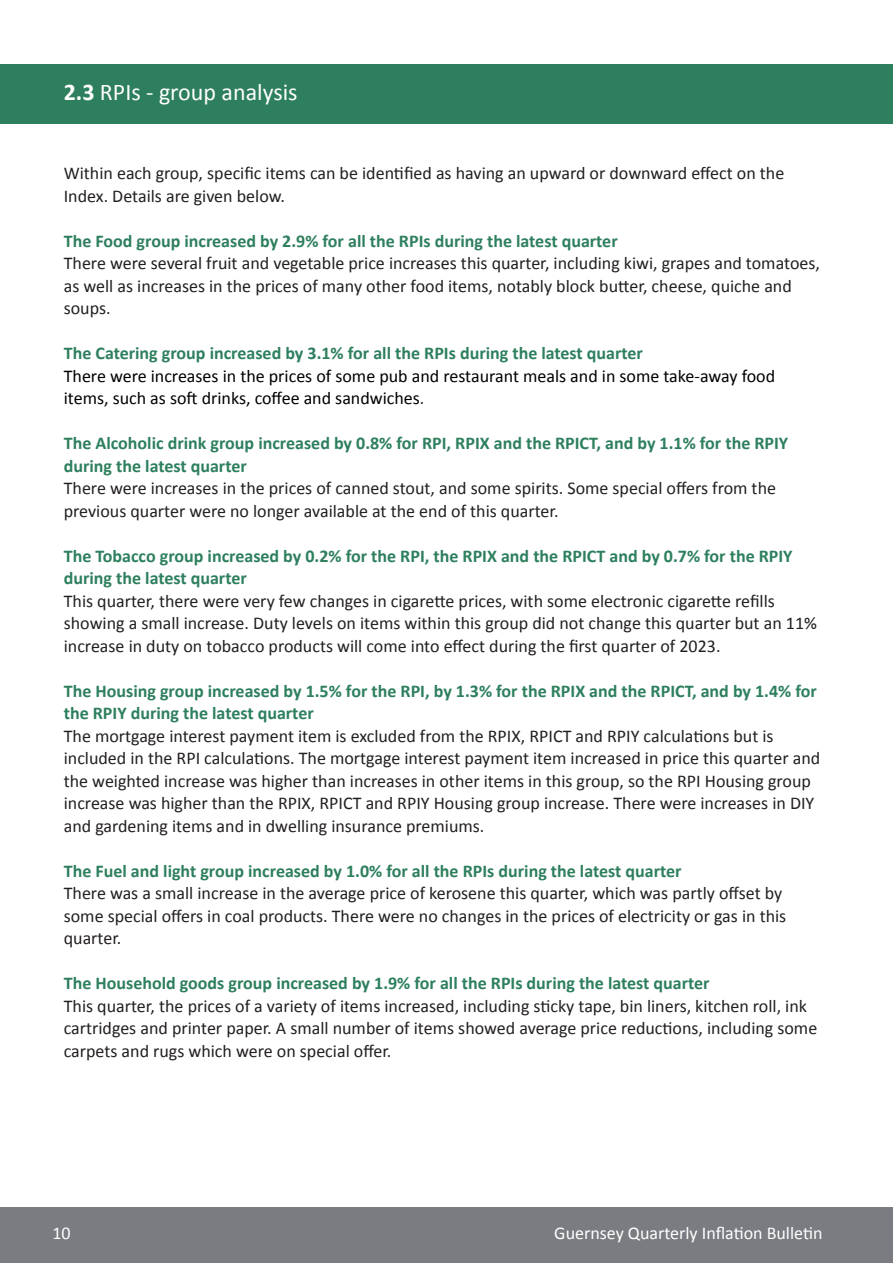
<style>
.page{position:relative;width:893px;height:1263px;background:#fff}
.page>*{position:absolute;margin:0;border:0;box-sizing:border-box;transform-origin:0 0}
.Heading_One{font:24px "Calibri";color:#fff}
.Table_Figure_heading{font:18px/22.5px "Calibri";color:#231f20}
.Table_Figure_heading-2{font:700 18px/22.5px "Calibri";color:#2d7f5d}
.Table_Figure_heading-3{font:18px/22.5px "Calibri";color:#000}
.t1{font:18px "Calibri";color:#fff}
.s1{font-weight:700}
.s2{color:#231f20}
</style>
<div class="page">
<div style="left:0;top:1208px;width:893px;height:55px;background:#7a7c81"></div>
<div style="left:0;top:64px;width:893px;height:59px;background:#2d7f5d"></div>
<p class="Heading_One" style="left:64px;top:75px;width:235px"><span class="s1">2.3</span> RPIs - group analysis</p>
<p class="Table_Figure_heading" style="left:64px;top:162px;width:722px">Within each group, specific items can be identified as having an upward or downward effect on the<br>Index. Details are given below.</p>
<p class="Table_Figure_heading-2" style="left:64px;top:229px;width:555px">The Food group increased by 2.9% for all the RPIs during the latest quarter</p>
<p class="Table_Figure_heading" style="left:64px;top:252px;width:758px">There were several fruit and vegetable price increases this quarter, including kiwi, grapes and tomatoes, as well as increases in the prices of many other food items, notably block butter, cheese, quiche and soups.</p>
<p class="Table_Figure_heading-2" style="left:64px;top:341px;width:581px">The Catering group increased by 3.1% for all the RPIs during the latest quarter</p>
<p class="Table_Figure_heading-3" style="left:64px;top:364px;width:713px">There were increases in the prices of some pub and restaurant meals and in some take-away food items, such as soft drinks, coffee and sandwiches<span class="s2">.</span></p>
<p class="Table_Figure_heading-2" style="left:64px;top:431px;width:726px">The Alcoholic drink group increased by 0.8% for RPI, RPIX and the RPICT, and by 1.1% for the RPIY during the latest quarter</p>
<p class="Table_Figure_heading" style="left:64px;top:477px;width:714px">There were increases in the prices of canned stout, and some spirits. Some special offers from the previous quarter were no longer available at the end of this quarter.</p>
<p class="Table_Figure_heading-2" style="left:64px;top:544px;width:730px">The Tobacco group increased by 0.2% for the RPI, the RPIX and the RPICT and by 0.7% for the RPIY during the latest quarter</p>
<p class="Table_Figure_heading" style="left:64px;top:589px;width:755px">This quarter, there were very few changes in cigarette prices, with some electronic cigarette refills showing a small increase. Duty levels on items within this group did not change this quarter but an 11% increase in duty on tobacco products will come into effect during the first quarter of 2023.</p>
<p class="Table_Figure_heading-2" style="left:64px;top:679px;width:755px">The Housing group increased by 1.5% for the RPI, by 1.3% for the RPIX and the RPICT, and by 1.4% for the RPIY during the latest quarter</p>
<p class="Table_Figure_heading" style="left:64px;top:724px;width:758px">The mortgage interest payment item is excluded from the RPIX, RPICT and RPIY calculations but is included in the RPI calculations. The mortgage interest payment item increased in price this quarter and the weighted increase was higher than increases in other items in this group, so the RPI Housing group increase was higher than the RPIX, RPICT and RPIY Housing group increase. There were increases in DIY and gardening items and in dwelling insurance premiums.</p>
<p class="Table_Figure_heading-2" style="left:64px;top:859px;width:619px">The Fuel and light group increased by 1.0% for all the RPIs during the latest quarter</p>
<p class="Table_Figure_heading" style="left:64px;top:882px;width:724px">There was a small increase in the average price of kerosene this quarter, which was partly offset by some special offers in coal products. There were no changes in the prices of electricity or gas in this quarter.</p>
<p class="Table_Figure_heading-2" style="left:64px;top:971px;width:647px">The Household goods group increased by 1.9% for all the RPIs during the latest quarter</p>
<p class="Table_Figure_heading" style="left:64px;top:994px;width:755px">This quarter, the prices of a variety of items increased, including sticky tape, bin liners, kitchen roll, ink cartridges and printer paper. A small number of items showed average price reductions, including some carpets and rugs which were on special offer.</p>
<p class="t1" style="left:52px;top:1220px;width:20px">10</p>
<p class="t1" style="left:554px;top:1220px;width:270px">Guernsey Quarterly Inflation Bulletin</p>
</div>
